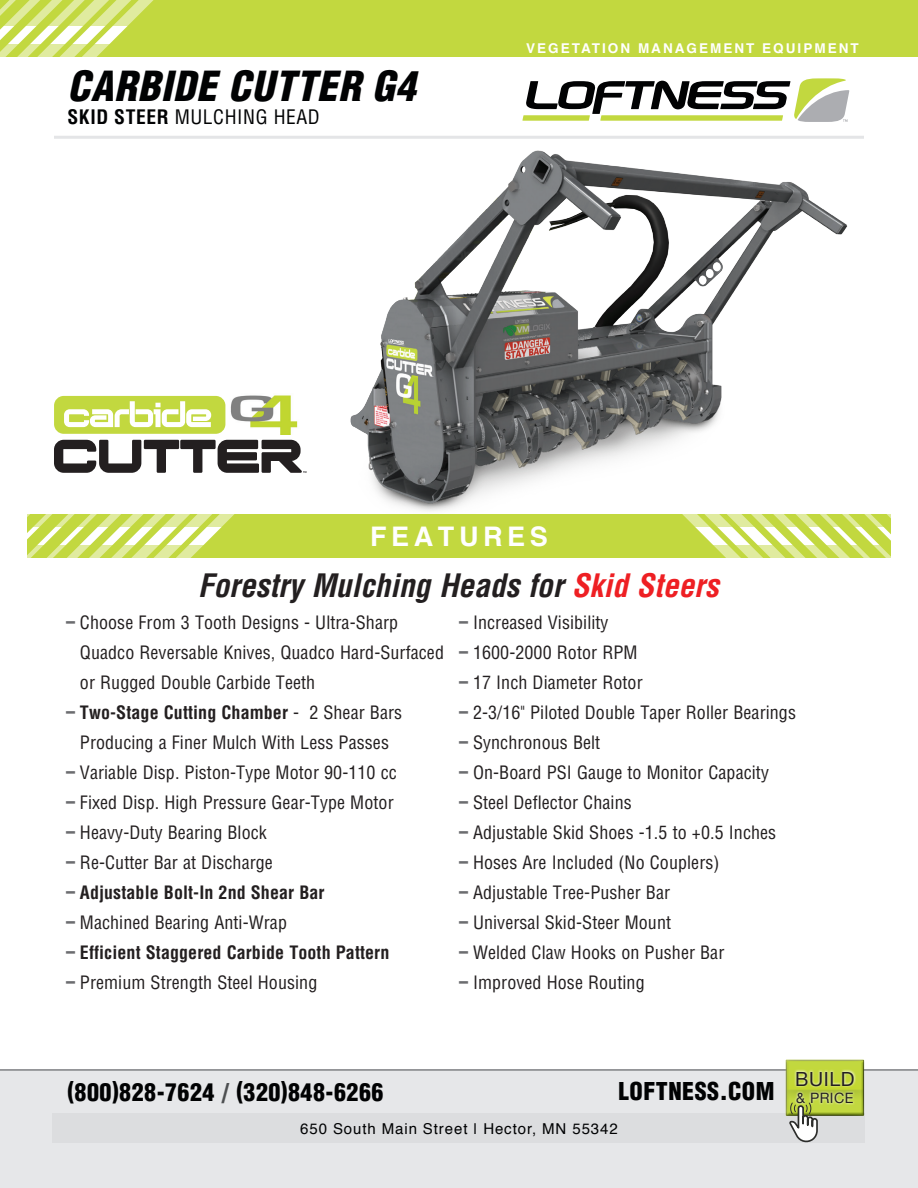
<style>
.page{position:relative;width:918px;height:1188px;background:#fff}
.page>*{position:absolute;margin:0;border:0;box-sizing:border-box;transform-origin:0 0}
.t1{font:italic 900 condensed 40.5px "Helvetica";letter-spacing:.02em;color:#010203}
.t2{font:italic 700 condensed 31.5px "Helvetica";color:#231f20}
.t3{font:700 27px "Helvetica";letter-spacing:.17em;color:#fff}
.t4{font:900 condensed 24px "Helvetica";letter-spacing:.02em;color:#010203}
.t5{font:condensed 19.5px "Helvetica";letter-spacing:.03em;color:#010203}
.t6{font:19.5px "Helvetica Neue";letter-spacing:.03em;color:#231f20}
.t7{font:condensed 18px/30px "Helvetica";letter-spacing:.005em;color:#231f20}
.t8{font:700 condensed 18px "Helvetica";letter-spacing:.005em;color:#231f20}
.t9{font:15px "Helvetica";letter-spacing:.06em;color:#010203}
.t10{font:14.25px "Helvetica Neue";letter-spacing:.03em;color:#231f20}
.t11{font:700 13.5px "Helvetica";letter-spacing:.15em;color:#fff}
.s1{font-weight:700}
.s2{color:#ee1f23}
.s3{font-weight:900;font-stretch:normal;color:#6c6d70}
.s4{color:#4d4f51}
</style>
<div class="page">
<div style="left:0;top:1069px;width:918px;height:119px;background:#e6e7e9"></div>
<div style="left:52px;top:1114px;width:814px;height:29px;background:#dcdddf"></div>
<svg style="left:522px;top:78px;width:327px;height:44px"></svg>
<div style="left:0;top:0;width:918px;height:57px;background:#c2d83f"></div>
<hr style="left:54px;top:136px;width:810px;height:3px;background:#e4e5e7">
<div style="left:27px;top:515px;width:864px;height:43px;background:#c2d83f"></div>
<svg style="left:27px;top:527px;width:195px;height:18px"></svg>
<svg style="left:695px;top:527px;width:196px;height:18px"></svg>
<svg style="left:27px;top:515px;width:864px;height:12px"></svg>
<svg style="left:27px;top:545px;width:864px;height:13px"></svg>
<svg style="left:0;top:26px;width:128px;height:18px"></svg>
<svg style="left:0;top:0;width:154px;height:26px"></svg>
<svg style="left:0;top:44px;width:110px;height:13px"></svg>
<div style="left:783px;top:1059px;width:81px;height:58px;background:#788924;opacity:.75"></div>
<div style="left:794px;top:1069px;width:63px;height:36px;background:#fff;opacity:.89"></div>
<svg style="left:789px;top:1102px;width:30px;height:41px"></svg>
<div style="left:54px;top:396px;width:171px;height:38px;background:#c2d83f;border-radius:10px"></div>
<svg style="left:64px;top:401px;width:147px;height:26px"></svg>
<svg style="left:54px;top:440px;width:252px;height:33px"></svg>
<img style="left:230px;top:395px;width:68px;height:40px">
<img style="left:317px;top:150px;width:545px;height:365px">
<h1 class="t1" style="left:68px;top:61px;width:350px">CARBIDE CUTTER G4</h1>
<p class="t5" style="left:68px;top:105px;width:254px"><span class="s1">SKID STEER</span> MULCHING HEAD</p>
<p class="t11" style="left:526px;top:37px;width:334px">VEGETATION MANAGEMENT EQUIPMENT</p>
<h3 class="t3" style="left:370px;top:515px;width:179px">FEATURES</h3>
<h2 class="t2" style="left:198px;top:565px;width:523px">Forestry Mulching Heads for <span class="s2">Skid Steers</span></h2>
<p class="t7" style="left:80px;top:607px;width:366px;text-indent:-14px"><span class="s3">–</span> Choose From 3 Tooth Designs - Ultra-Sharp<br>Quadco Reversable Knives, Quadco Hard-Surfaced or Rugged Double Carbide Teeth</p>
<p class="t7" style="left:66px;top:697px;width:338px;text-align:center"><span class="s3">–</span> <span class="s1">Two-Stage Cutting Chamber</span> - 2 Shear Bars<br>Producing a Finer Mulch With Less Passes</p>
<p class="t7" style="left:66px;top:757px;width:332px"><span class="s3">–</span> Variable Disp. Piston-Type Motor 90-110 cc</p>
<p class="t7" style="left:66px;top:787px;width:329px"><span class="s3">–</span> Fixed Disp. High Pressure Gear-Type Motor</p>
<p class="t7" style="left:66px;top:817px;width:202px"><span class="s3">–</span> Heavy-Duty Bearing Block</p>
<p class="t7" style="left:66px;top:847px;width:208px"><span class="s3">–</span> Re-Cutter Bar at Discharge</p>
<p class="t8" style="left:66px;top:881px;width:260px"><span class="s3">–</span> Adjustable Bolt-In 2nd Shear Bar</p>
<p class="t7" style="left:66px;top:907px;width:223px"><span class="s3">–</span> Machined Bearing Anti-Wrap</p>
<p class="t8" style="left:66px;top:941px;width:325px"><span class="s3">–</span> Efficient Staggered Carbide Tooth Pattern</p>
<p class="t7" style="left:66px;top:967px;width:253px"><span class="s3">–</span> Premium Strength Steel Housing</p>
<p class="t7" style="left:459px;top:607px;width:151px"><span class="s3">–</span> Increased Visibility</p>
<p class="t7" style="left:459px;top:637px;width:180px"><span class="s3">–</span> 1600-2000 Rotor RPM</p>
<p class="t7" style="left:459px;top:667px;width:185px"><span class="s3">–</span> 17 Inch Diameter Rotor</p>
<p class="t7" style="left:459px;top:697px;width:338px"><span class="s3">–</span> 2-3/16" Piloted Double Taper Roller Bearings</p>
<p class="t7" style="left:459px;top:727px;width:143px"><span class="s3">–</span> Synchronous Belt</p>
<p class="t7" style="left:459px;top:757px;width:311px"><span class="s3">–</span> On-Board PSI Gauge to Monitor Capacity</p>
<p class="t7" style="left:459px;top:787px;width:174px"><span class="s3">–</span> Steel Deflector Chains</p>
<p class="t7" style="left:459px;top:817px;width:319px"><span class="s3">–</span> Adjustable Skid Shoes -1.5 to +0.5 Inches</p>
<p class="t7" style="left:459px;top:847px;width:262px"><span class="s3">–</span> Hoses Are Included (No Couplers)</p>
<p class="t7" style="left:459px;top:877px;width:213px"><span class="s3">–</span> Adjustable Tree-Pusher Bar</p>
<p class="t7" style="left:459px;top:907px;width:214px"><span class="s3">–</span> Universal Skid-Steer Mount</p>
<p class="t7" style="left:459px;top:937px;width:267px"><span class="s3">–</span> Welded Claw Hooks on Pusher Bar</p>
<p class="t7" style="left:459px;top:967px;width:187px"><span class="s3">–</span> Improved Hose Routing</p>
<h3 class="t4" style="left:68px;top:1077px;width:317px">(800)828-7624 <span class="s4">/</span> (320)848-6266</h3>
<h3 class="t4" style="left:619px;top:1076px;width:157px">LOFTNESS.COM</h3>
<p class="t6" style="left:795px;top:1065px;width:61px">BUILD</p>
<p class="t10" style="left:796px;top:1087px;width:59px">&amp; PRICE</p>
<p class="t9" style="left:300px;top:1117px;width:319px">650 South Main Street | Hector, MN 55342</p>
</div>
